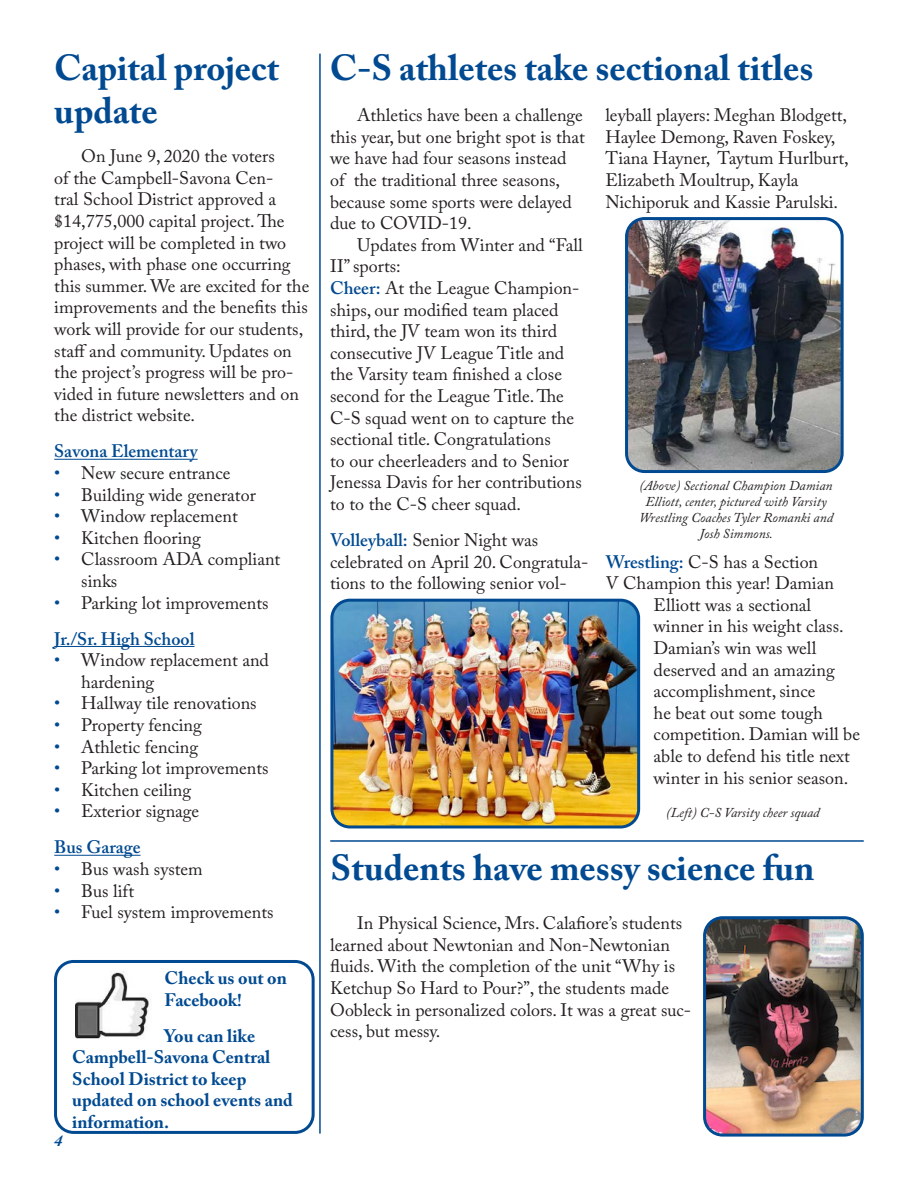
<style>
.page{position:relative;width:918px;height:1188px;background:#fff}
.page>*{position:absolute;margin:0;border:0;box-sizing:border-box;transform-origin:0 0}
.Headline{font:700 36px/43.2px "Adobe Caslon Pro";color:#014a91}
.Body_text{font:18px/21.6px "Adobe Caslon Pro";color:#231f20}
.Headline-2{font:700 18px/21.6px "Adobe Caslon Pro";color:#014a91}
.Body_text-2{font:600 18px "Adobe Caslon Pro";color:#014a91}
.Subhead_2{font:italic 700 16.5px "Adobe Caslon Pro";color:#014a91}
.t1{font:italic 13.5px/16.2px "Adobe Caslon Pro";color:#231f20;text-align:center}
.s1{color:#014a91}
.s2{font-weight:600;color:#014a91}
</style>
<div class="page">
<hr style="left:319px;top:54px;width:2px;height:1080px;background:#014a91">
<hr style="left:54px;top:459px;width:144px;height:1px;background:#014a91">
<hr style="left:54px;top:646px;width:141px;height:1px;background:#014a91">
<hr style="left:54px;top:855px;width:87px;height:1px;background:#014a91">
<img style="left:76px;top:971px;width:73px;height:68px">
<div style="left:54px;top:960px;width:261px;height:174px;border:3px solid #014a91;border-radius:18px"></div>
<img style="left:629px;top:221px;width:211px;height:248px">
<div style="left:625px;top:217px;width:219px;height:256px;border:3px solid #014a91;border-radius:18px"></div>
<hr style="left:330px;top:840px;width:534px;height:2px;background:#014a91">
<img style="left:707px;top:920px;width:153px;height:213px">
<div style="left:703px;top:916px;width:161px;height:221px;border:3px solid #014a91;border-radius:18px"></div>
<img style="left:334px;top:600px;width:305px;height:227px">
<div style="left:330px;top:599px;width:310px;height:229px;border:3px solid #014a91;border-radius:18px"></div>
<p class="Headline" style="left:54px;top:46px;width:226px">Capital project update</p>
<p class="Body_text" style="left:54px;top:145px;width:257px;text-indent:27px">On June 9, 2020 the voters<br>of the Campbell-Savona Cen-<br>tral School District approved a $14,775,000 capital project. The project will be completed in two phases, with phase one occurring this summer. We are excited for the improvements and the benefits this work will provide for our students, staff and community. Updates on the project’s progress will be pro&shy;vided in future newsletters and on the district website.</p>
<p class="Body_text-2" style="left:54px;top:441px;width:145px">Savona Elementary</p>
<p class="Body_text" style="left:54px;top:462px;width:178px"><span class="s1">•</span> New secure entrance</p>
<p class="Body_text" style="left:54px;top:484px;width:203px"><span class="s1">•</span> Building wide generator</p>
<p class="Body_text" style="left:54px;top:505px;width:185px"><span class="s1">•</span> Window replacement</p>
<p class="Body_text" style="left:54px;top:527px;width:148px"><span class="s1">•</span> Kitchen flooring</p>
<p class="Body_text" style="left:81px;top:548px;width:201px;text-indent:-27px"><span class="s1">•</span> Classroom ADA compliant sinks</p>
<p class="Body_text" style="left:54px;top:592px;width:216px"><span class="s1">•</span> Parking lot improvements</p>
<p class="Body_text-2" style="left:54px;top:628px;width:142px">Jr./Sr. High School</p>
<p class="Body_text" style="left:81px;top:649px;width:189px;text-indent:-27px"><span class="s1">•</span> Window replacement and hardening</p>
<p class="Body_text" style="left:54px;top:692px;width:204px"><span class="s1">•</span> Hallway tile renovations</p>
<p class="Body_text" style="left:54px;top:714px;width:149px"><span class="s1">•</span> Property fencing</p>
<p class="Body_text" style="left:54px;top:736px;width:145px"><span class="s1">•</span> Athletic fencing</p>
<p class="Body_text" style="left:54px;top:757px;width:216px"><span class="s1">•</span> Parking lot improvements</p>
<p class="Body_text" style="left:54px;top:779px;width:138px"><span class="s1">•</span> Kitchen ceiling</p>
<p class="Body_text" style="left:54px;top:800px;width:147px"><span class="s1">•</span> Exterior signage</p>
<p class="Body_text-2" style="left:54px;top:837px;width:88px">Bus Garage</p>
<p class="Body_text" style="left:54px;top:858px;width:150px"><span class="s1">•</span> Bus wash system</p>
<p class="Body_text" style="left:54px;top:880px;width:82px"><span class="s1">•</span> Bus lift</p>
<p class="Body_text" style="left:54px;top:901px;width:221px"><span class="s1">•</span> Fuel system improvements</p>
<p class="Subhead_2" style="left:54px;top:1131px;width:10px">4</p>
<p class="Headline-2" style="left:165px;top:967px;width:124px">Check us out on<br>Facebook!</p>
<p class="Headline-2" style="left:72px;top:1025px;width:222px;text-indent:92px">You can like<br>Campbell-Savona Central<br>School District to keep updated on school events and information.</p>
<p class="Headline" style="left:330px;top:46px;width:485px">C-S athletes take sectional titles</p>
<p class="Body_text" style="left:330px;top:104px;width:256px;text-indent:27px">Athletics have been a challenge this year, but one bright spot is that we have had four seasons instead of the traditional three seasons, because some sports were delayed due to COVID-19.</p>
<p class="Body_text" style="left:330px;top:234px;width:254px;text-indent:27px">Updates from Winter and “Fall<br>II” sports:</p>
<p class="Body_text" style="left:330px;top:277px;width:253px"><span class="s2">Cheer:</span> At the League Champion&shy;ships, our modified team placed third, the JV team won its third consecutive JV League Title and the Varsity team finished a close second for the League Title. The<br>C-S squad went on to capture the sectional title. Congratulations<br>to our cheerleaders and to Senior<br>Jenessa Davis for her contributions to to the C-S cheer squad.</p>
<p class="Body_text" style="left:330px;top:529px;width:260px"><span class="s2">Volleyball:</span> Senior Night was celebrated on April 20. Congratula&shy;tions to the following senior vol-</p>
<p class="Body_text" style="left:605px;top:104px;width:245px">leyball players: Meghan Blodgett,<br>Haylee Demong, Raven Foskey,<br>Tiana Hayner, Taytum Hurlburt,<br>Elizabeth Moultrup, Kayla</p>
<p class="Body_text" style="left:605px;top:191px;width:234px">Nichiporuk and Kassie Parulski.</p>
<p class="t1" style="left:639px;top:477px;width:196px">(Above) Sectional Champion Damian<br>Elliott, center, pictured with Varsity<br>Wrestling Coaches Tyler Romanki and<br>Josh Simmons.</p>
<p class="Body_text" style="left:606px;top:551px;width:214px"><span class="s2">Wrestling:</span> C-S has a Section</p>
<p class="Body_text" style="left:606px;top:572px;width:230px">V Champion this year! Damian</p>
<p class="Body_text" style="left:654px;top:594px;width:159px">Elliott was a sectional</p>
<p class="Body_text" style="left:654px;top:615px;width:192px">winner in his weight class.</p>
<p class="Body_text" style="left:654px;top:637px;width:164px">Damian’s win was well</p>
<p class="Body_text" style="left:654px;top:659px;width:183px">deserved and an amazing</p>
<p class="Body_text" style="left:654px;top:680px;width:163px">accomplishment, since</p>
<p class="Body_text" style="left:654px;top:702px;width:171px">he beat out some tough</p>
<p class="Body_text" style="left:654px;top:723px;width:208px">competition. Damian will be</p>
<p class="Body_text" style="left:654px;top:745px;width:198px">able to defend his title next</p>
<p class="Body_text" style="left:654px;top:767px;width:196px">winter in his senior season.</p>
<p class="t1" style="left:666px;top:804px;width:155px">(Left) C-S Varsity cheer squad</p>
<p class="Headline" style="left:330px;top:846px;width:486px">Students have messy science fun</p>
<p class="Body_text" style="left:330px;top:912px;width:363px;text-indent:27px">In Physical Science, Mrs. Calafiore’s students learned about Newtonian and Non-Newtonian fluids. With the completion of the unit “Why is Ketchup So Hard to Pour?”, the students made Oobleck in personalized colors. It was a great suc&shy;cess, but messy.</p>
</div>
